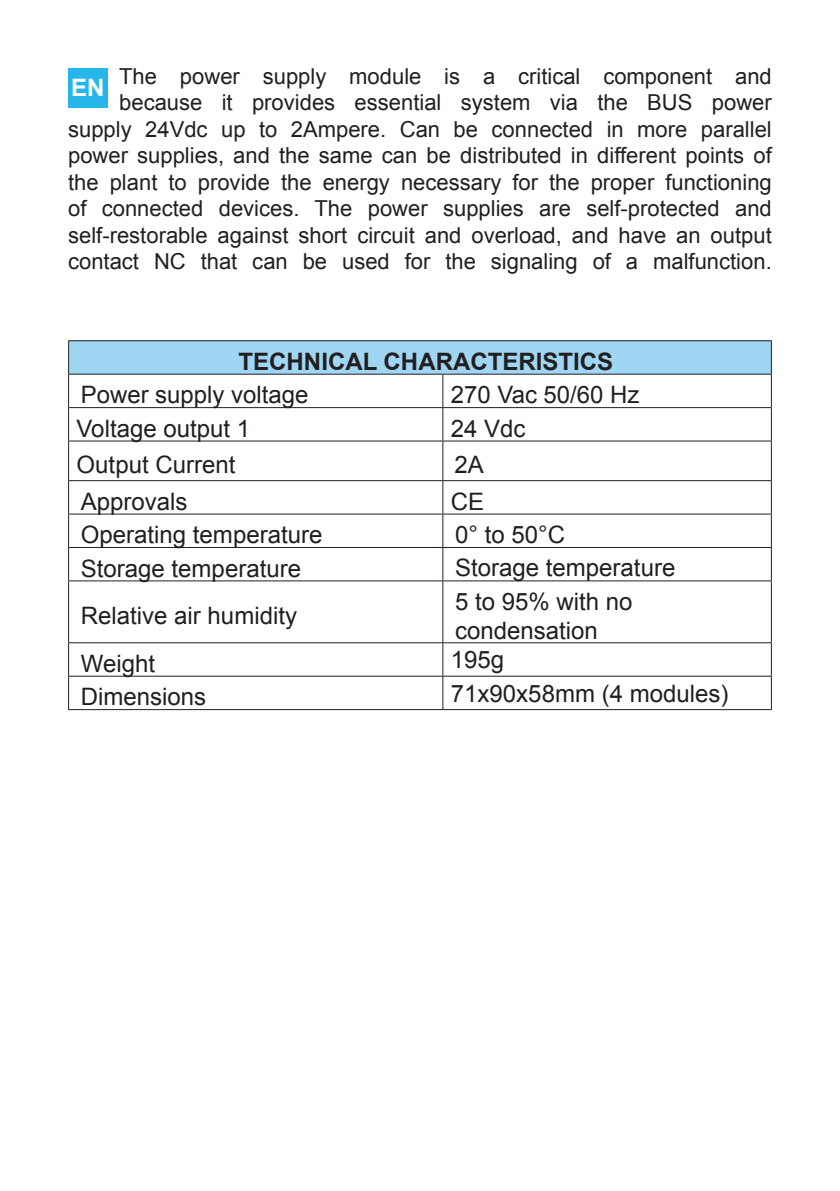
<style>
.page{position:relative;width:840px;height:1191px;background:#fff}
.page>*{position:absolute;margin:0;border:0;box-sizing:border-box;transform-origin:0 0}
.Testo_tabelle{font:24px/28.8px "Arial";color:#231f20}
.Titoli_tabelle{font:700 24px "Arial";color:#231f20}
.Lingua_Banda_lateral{font:700 24px "Arial";color:#fff}
.t1{font:22px/26.4px "Arial";color:#231f20;text-align:justify}
</style>
<div class="page">
<div style="left:68px;top:68px;width:40px;height:40px;background:#26b6ea"></div>
<div style="left:69px;top:341px;width:702px;height:33px;background:#9fd6f4"></div>
<svg style="left:69px;top:375px;width:701px;height:334px"></svg>
<hr style="left:68px;top:375px;width:1px;height:32px;background:#231f20">
<hr style="left:442px;top:375px;width:1px;height:32px;background:#231f20">
<hr style="left:68px;top:407px;width:374px;height:1px;background:#231f20">
<hr style="left:770px;top:375px;width:1px;height:32px;background:#231f20">
<hr style="left:442px;top:407px;width:329px;height:1px;background:#231f20">
<hr style="left:68px;top:408px;width:1px;height:33px;background:#231f20">
<hr style="left:442px;top:408px;width:1px;height:33px;background:#231f20">
<hr style="left:68px;top:440px;width:374px;height:2px;background:#231f20">
<hr style="left:770px;top:408px;width:1px;height:33px;background:#231f20">
<hr style="left:442px;top:440px;width:329px;height:2px;background:#231f20">
<hr style="left:68px;top:441px;width:1px;height:39px;background:#231f20">
<hr style="left:442px;top:441px;width:1px;height:39px;background:#231f20">
<hr style="left:770px;top:441px;width:1px;height:39px;background:#231f20">
<hr style="left:68px;top:480px;width:374px;height:1px;background:#231f20">
<hr style="left:442px;top:480px;width:329px;height:1px;background:#231f20">
<hr style="left:68px;top:481px;width:1px;height:33px;background:#231f20">
<hr style="left:442px;top:481px;width:1px;height:33px;background:#231f20">
<hr style="left:68px;top:513px;width:374px;height:2px;background:#231f20">
<hr style="left:770px;top:481px;width:1px;height:33px;background:#231f20">
<hr style="left:442px;top:513px;width:329px;height:2px;background:#231f20">
<hr style="left:68px;top:514px;width:1px;height:33px;background:#231f20">
<hr style="left:442px;top:514px;width:1px;height:33px;background:#231f20">
<hr style="left:68px;top:547px;width:374px;height:1px;background:#231f20">
<hr style="left:770px;top:514px;width:1px;height:33px;background:#231f20">
<hr style="left:442px;top:547px;width:329px;height:1px;background:#231f20">
<hr style="left:68px;top:548px;width:1px;height:32px;background:#231f20">
<hr style="left:442px;top:548px;width:1px;height:32px;background:#231f20">
<hr style="left:68px;top:580px;width:374px;height:1px;background:#231f20">
<hr style="left:770px;top:548px;width:1px;height:32px;background:#231f20">
<hr style="left:442px;top:580px;width:329px;height:1px;background:#231f20">
<hr style="left:68px;top:581px;width:1px;height:61px;background:#231f20">
<hr style="left:442px;top:581px;width:1px;height:61px;background:#231f20">
<hr style="left:68px;top:642px;width:374px;height:1px;background:#231f20">
<hr style="left:770px;top:581px;width:1px;height:61px;background:#231f20">
<hr style="left:442px;top:642px;width:329px;height:1px;background:#231f20">
<hr style="left:68px;top:643px;width:1px;height:33px;background:#231f20">
<hr style="left:442px;top:643px;width:1px;height:33px;background:#231f20">
<hr style="left:68px;top:675px;width:374px;height:2px;background:#231f20">
<hr style="left:770px;top:643px;width:1px;height:33px;background:#231f20">
<hr style="left:442px;top:675px;width:329px;height:2px;background:#231f20">
<hr style="left:68px;top:676px;width:1px;height:33px;background:#231f20">
<hr style="left:442px;top:676px;width:1px;height:33px;background:#231f20">
<hr style="left:68px;top:709px;width:374px;height:1px;background:#231f20">
<hr style="left:770px;top:676px;width:1px;height:33px;background:#231f20">
<hr style="left:442px;top:709px;width:329px;height:1px;background:#231f20">
<hr style="left:68px;top:340px;width:374px;height:1px;background:#231f20">
<hr style="left:68px;top:341px;width:1px;height:33px;background:#231f20">
<hr style="left:442px;top:340px;width:329px;height:1px;background:#231f20">
<hr style="left:770px;top:341px;width:1px;height:33px;background:#231f20">
<hr style="left:68px;top:373px;width:374px;height:2px;background:#231f20">
<hr style="left:442px;top:373px;width:329px;height:2px;background:#231f20">
<p class="t1" style="left:119px;top:63px;width:653px">The power supply module is a critical component and</p>
<p class="t1" style="left:119px;top:90px;width:653px">because it provides essential system via the BUS power</p>
<p class="t1" style="left:68px;top:116px;width:704px">supply 24Vdc up to 2Ampere. Can be connected in more parallel power supplies, and the same can be distributed in different points of the plant to provide the energy necessary for the proper functioning</p>
<p class="t1" style="left:68px;top:195px;width:704px">of connected devices. The power supplies are self-protected and</p>
<p class="t1" style="left:68px;top:222px;width:704px">self-restorable against short circuit and overload, and have an output</p>
<p class="t1" style="left:68px;top:248px;width:704px">contact NC that can be used for the signaling of a malfunction.</p>
<p class="Lingua_Banda_lateral" style="left:71px;top:72px;width:35px">EN</p>
<p class="Titoli_tabelle" style="left:238px;top:345px;width:376px">TECHNICAL CHARACTERISTICS</p>
<p class="Testo_tabelle" style="left:81px;top:381px;width:229px">Power supply voltage</p>
<p class="Testo_tabelle" style="left:450px;top:380px;width:190px">270 Vac 50/60 Hz</p>
<p class="Testo_tabelle" style="left:77px;top:414px;width:175px">Voltage output 1</p>
<p class="Testo_tabelle" style="left:450px;top:414px;width:76px">24 Vdc</p>
<p class="Testo_tabelle" style="left:77px;top:451px;width:160px">Output Current</p>
<p class="Testo_tabelle" style="left:454px;top:450px;width:31px">2A</p>
<p class="Testo_tabelle" style="left:81px;top:487px;width:108px">Approvals</p>
<p class="Testo_tabelle" style="left:450px;top:487px;width:35px">CE</p>
<p class="Testo_tabelle" style="left:81px;top:520px;width:243px">Operating temperature</p>
<p class="Testo_tabelle" style="left:455px;top:520px;width:111px">0° to 50°C</p>
<p class="Testo_tabelle" style="left:81px;top:554px;width:222px">Storage temperature</p>
<p class="Testo_tabelle" style="left:455px;top:554px;width:222px">Storage temperature</p>
<p class="Testo_tabelle" style="left:81px;top:601px;width:218px">Relative air humidity</p>
<p class="Testo_tabelle" style="left:455px;top:587px;width:179px">5 to 95% with no condensation</p>
<p class="Testo_tabelle" style="left:81px;top:649px;width:76px">Weight</p>
<p class="Testo_tabelle" style="left:450px;top:645px;width:55px">195g</p>
<p class="Testo_tabelle" style="left:81px;top:683px;width:127px">Dimensions</p>
<p class="Testo_tabelle" style="left:450px;top:679px;width:279px">71x90x58mm (4 modules)</p>
</div>
